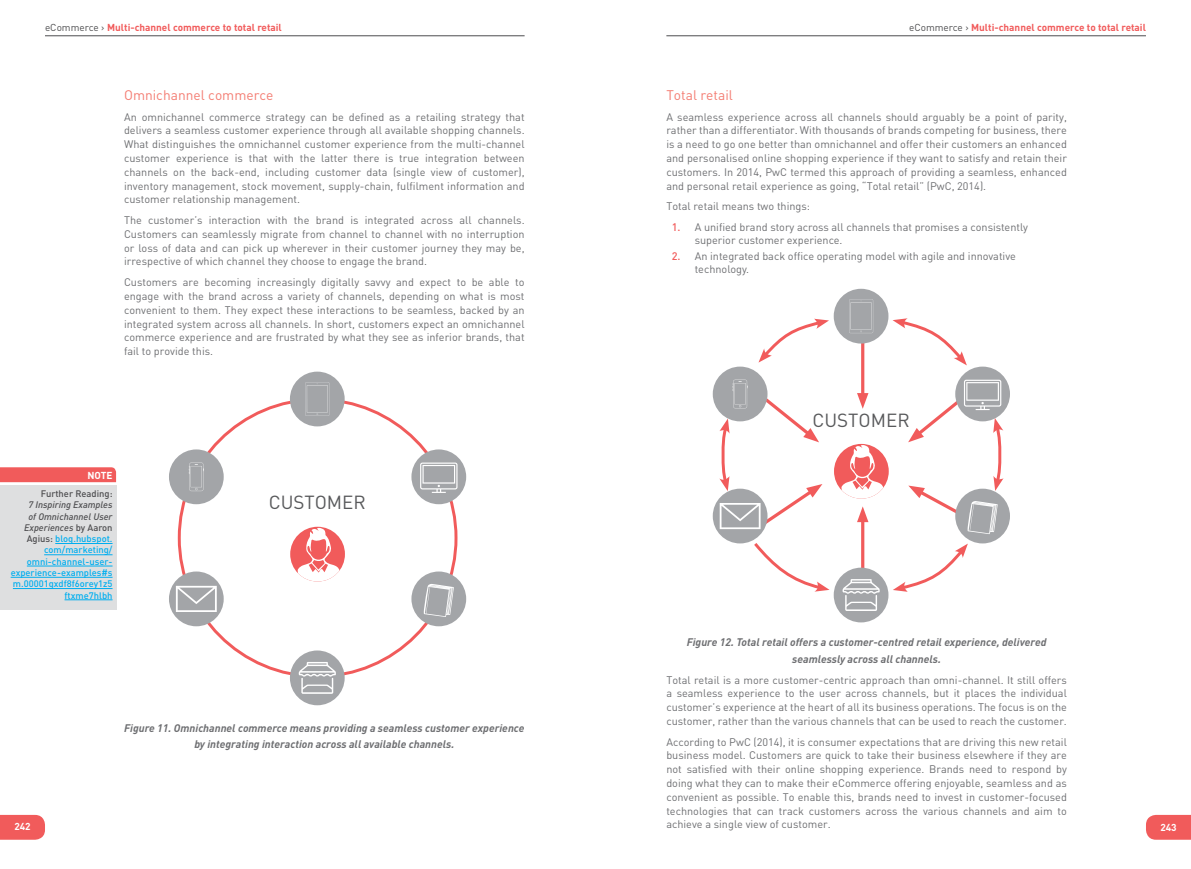
<style>
.page{position:relative;width:1191px;height:869px;background:#fff}
.page>*{position:absolute;margin:0;border:0;box-sizing:border-box;transform-origin:0 0}
.t1{font:18.75px "DIN";color:#58595b}
.t2{font:13.75px "DIN";color:#f47d73}
.t3{font:10.88px/13.8px "DIN";color:#6d6e71;text-align:justify}
.t4{font:italic 700 10.88px/16.2px "DIN";color:#6d6e71;text-align:center}
.t5{font:700 10px "DIN";color:#f15b5b}
.t6{font:700 10px "DIN";color:#fff}
.t7{font:500 9.38px/11.2px "DIN";color:#00aeef;text-align:right}
.t8{font:500 9.38px "DIN";color:#4d4d4f}
.s1{font-weight:400;color:#4d4d4f}
.s2{font-style:italic;color:#4d4d4f}
.s3{color:#4d4d4f}
.s4{font-weight:500;color:#f15b5b}
</style>
<div class="page">
<svg style="left:1146px;top:814px;width:45px;height:25px"></svg>
<svg style="left:0;top:814px;width:45px;height:25px"></svg>
<hr style="left:666px;top:35px;width:480px;height:1px;background:#4d4d4f">
<hr style="left:45px;top:35px;width:479px;height:1px;background:#4d4d4f">
<div style="left:0;top:467px;width:116px;height:15px;background:#f15b5b"></div>
<div style="left:0;top:484px;width:116px;height:125px;background:#dedfe0"></div>
<hr style="left:55px;top:543px;width:57px;height:1px;background:#00aeef">
<hr style="left:44px;top:554px;width:68px;height:1px;background:#00aeef">
<hr style="left:27px;top:565px;width:86px;height:1px;background:#00aeef">
<hr style="left:11px;top:576px;width:102px;height:1px;background:#00aeef">
<hr style="left:13px;top:588px;width:99px;height:1px;background:#00aeef">
<hr style="left:65px;top:599px;width:47px;height:1px;background:#00aeef">
<div style="left:290px;top:526px;width:55px;height:55px;background:#f15b5b;border-radius:50%"></div>
<svg style="left:298px;top:527px;width:42px;height:54px"></svg>
<div style="left:411px;top:571px;width:55px;height:55px;background:#a3a5a8;border-radius:50%"></div>
<svg style="left:424px;top:584px;width:30px;height:32px"></svg>
<div style="left:411px;top:449px;width:55px;height:55px;background:#a3a5a8;border-radius:50%"></div>
<svg style="left:420px;top:462px;width:37px;height:30px"></svg>
<div style="left:290px;top:371px;width:55px;height:55px;background:#a3a5a8;border-radius:50%"></div>
<svg style="left:305px;top:382px;width:24px;height:34px"></svg>
<div style="left:169px;top:449px;width:55px;height:55px;background:#a3a5a8;border-radius:50%"></div>
<svg style="left:189px;top:462px;width:15px;height:29px"></svg>
<div style="left:169px;top:571px;width:55px;height:55px;background:#a3a5a8;border-radius:50%"></div>
<svg style="left:176px;top:585px;width:41px;height:26px"></svg>
<div style="left:290px;top:650px;width:55px;height:55px;background:#a3a5a8;border-radius:50%"></div>
<svg style="left:298px;top:662px;width:38px;height:31px"></svg>
<hr style="left:861px;top:516px;width:3px;height:63px;background:#f15b5b">
<svg style="left:857px;top:506px;width:11px;height:16px"></svg>
<hr style="left:861px;top:335px;width:3px;height:64px;background:#f15b5b">
<svg style="left:857px;top:393px;width:11px;height:15px"></svg>
<div style="left:834px;top:443px;width:54px;height:55px;background:#f15b5b;border-radius:50%"></div>
<svg style="left:841px;top:445px;width:42px;height:53px"></svg>
<div style="left:955px;top:488px;width:55px;height:55px;background:#a3a5a8;border-radius:50%"></div>
<div style="left:955px;top:366px;width:55px;height:55px;background:#a3a5a8;border-radius:50%"></div>
<div style="left:833px;top:288px;width:55px;height:55px;background:#a3a5a8;border-radius:50%"></div>
<svg style="left:849px;top:299px;width:24px;height:34px"></svg>
<div style="left:713px;top:366px;width:54px;height:55px;background:#a3a5a8;border-radius:50%"></div>
<div style="left:713px;top:488px;width:54px;height:55px;background:#a3a5a8;border-radius:50%"></div>
<svg style="left:719px;top:379px;width:103px;height:150px"></svg>
<div style="left:833px;top:567px;width:55px;height:55px;background:#a3a5a8;border-radius:50%"></div>
<svg style="left:842px;top:579px;width:37px;height:31px"></svg>
<svg style="left:751px;top:539px;width:78px;height:52px"></svg>
<svg style="left:893px;top:543px;width:75px;height:48px"></svg>
<svg style="left:908px;top:379px;width:95px;height:155px"></svg>
<svg style="left:892px;top:318px;width:75px;height:47px"></svg>
<svg style="left:758px;top:318px;width:71px;height:44px"></svg>
<p class="t5" style="left:45px;top:21px;width:238px"><span class="s1">eCommerce ›</span> Multi-channel commerce to total retail</p>
<p class="t5" style="left:909px;top:21px;width:238px"><span class="s1">eCommerce ›</span> Multi-channel commerce to total retail</p>
<p class="t2" style="left:124px;top:86px;width:151px">Omnichannel commerce</p>
<p class="t3" style="left:124px;top:110px;width:402px">An omnichannel commerce strategy can be defined as a retailing strategy that delivers a seamless customer experience through all available shopping channels.<br>What distinguishes the omnichannel customer experience from the multi-channel customer experience is that with the latter there is true integration between channels on the back-end, including customer data (single view of customer), inventory management, stock movement, supply-chain, fulfilment information and customer relationship management.</p>
<p class="t3" style="left:124px;top:213px;width:402px">The customer’s interaction with the brand is integrated across all channels.<br>Customers can seamlessly migrate from channel to channel with no interruption or loss of data and can pick up wherever in their customer journey they may be, irrespective of which channel they choose to engage the brand.</p>
<p class="t3" style="left:124px;top:275px;width:402px">Customers are becoming increasingly digitally savvy and expect to be able to engage with the brand across a variety of channels, depending on what is most convenient to them. They expect these interactions to be seamless, backed by an integrated system across all channels. In short, customers expect an omnichannel commerce experience and are frustrated by what they see as inferior brands, that fail to provide this.</p>
<p class="t6" style="left:87px;top:468px;width:27px">NOTE</p>
<p class="t8" style="left:41px;top:487px;width:73px">Further Reading:</p>
<p class="t7" style="left:11px;top:499px;width:103px"><span class="s2">7 Inspiring Examples<br>of Omnichannel User<br>Experiences</span> <span class="s3">by Aaron<br>Agius:</span> blog.hubspot. com/marketing/ omni-channel-user&shy;experience-examples#s m.00001gxdf8f6orey1z5 ftxme7hlbh</p>
<h1 class="t1" style="left:269px;top:490px;width:99px">CUSTOMER</h1>
<p class="t2" style="left:666px;top:86px;width:68px">Total retail</p>
<p class="t3" style="left:666px;top:110px;width:402px">A seamless experience across all channels should arguably be a point of parity, rather than a differentiator. With thousands of brands competing for business, there is a need to go one better than omnichannel and offer their customers an enhanced and personalised online shopping experience if they want to satisfy and retain their customers. In 2014, PwC termed this approach of providing a seamless, enhanced and personal retail experience as going, “Total retail” (PwC, 2014).</p>
<p class="t3" style="left:666px;top:199px;width:145px">Total retail means two things:</p>
<p class="t3" style="left:694px;top:220px;width:335px;line-height:13px;text-indent:-23px"><span class="s4">1.</span> A unified brand story across all channels that promises a consistently superior customer experience.</p>
<p class="t3" style="left:694px;top:249px;width:323px;line-height:13px;text-indent:-23px"><span class="s4">2.</span> An integrated back office operating model with agile and innovative technology.</p>
<h1 class="t1" style="left:812px;top:408px;width:99px">CUSTOMER</h1>
<p class="t4" style="left:686px;top:633px;width:361px">Figure 12. Total retail offers a customer-centred retail experience, delivered seamlessly across all channels.</p>
<p class="t3" style="left:666px;top:672px;width:402px">Total retail is a more customer-centric approach than omni-channel. It still offers a seamless experience to the user across channels, but it places the individual customer’s experience at the heart of all its business operations. The focus is on the customer, rather than the various channels that can be used to reach the customer.</p>
<p class="t3" style="left:666px;top:734px;width:402px">According to PwC (2014), it is consumer expectations that are driving this new retail business model. Customers are quick to take their business elsewhere if they are not satisfied with their online shopping experience. Brands need to respond by doing what they can to make their eCommerce offering enjoyable, seamless and as convenient as possible. To enable this, brands need to invest in customer-focused technologies that can track customers across the various channels and aim to achieve a single view of customer.</p>
<p class="t4" style="left:124px;top:719px;width:402px">Figure 11. Omnichannel commerce means providing a seamless customer experience by integrating interaction across all available channels.</p>
<p class="t6" style="left:14px;top:819px;width:18px">242</p>
<p class="t6" style="left:1160px;top:820px;width:18px">243</p>
</div>
